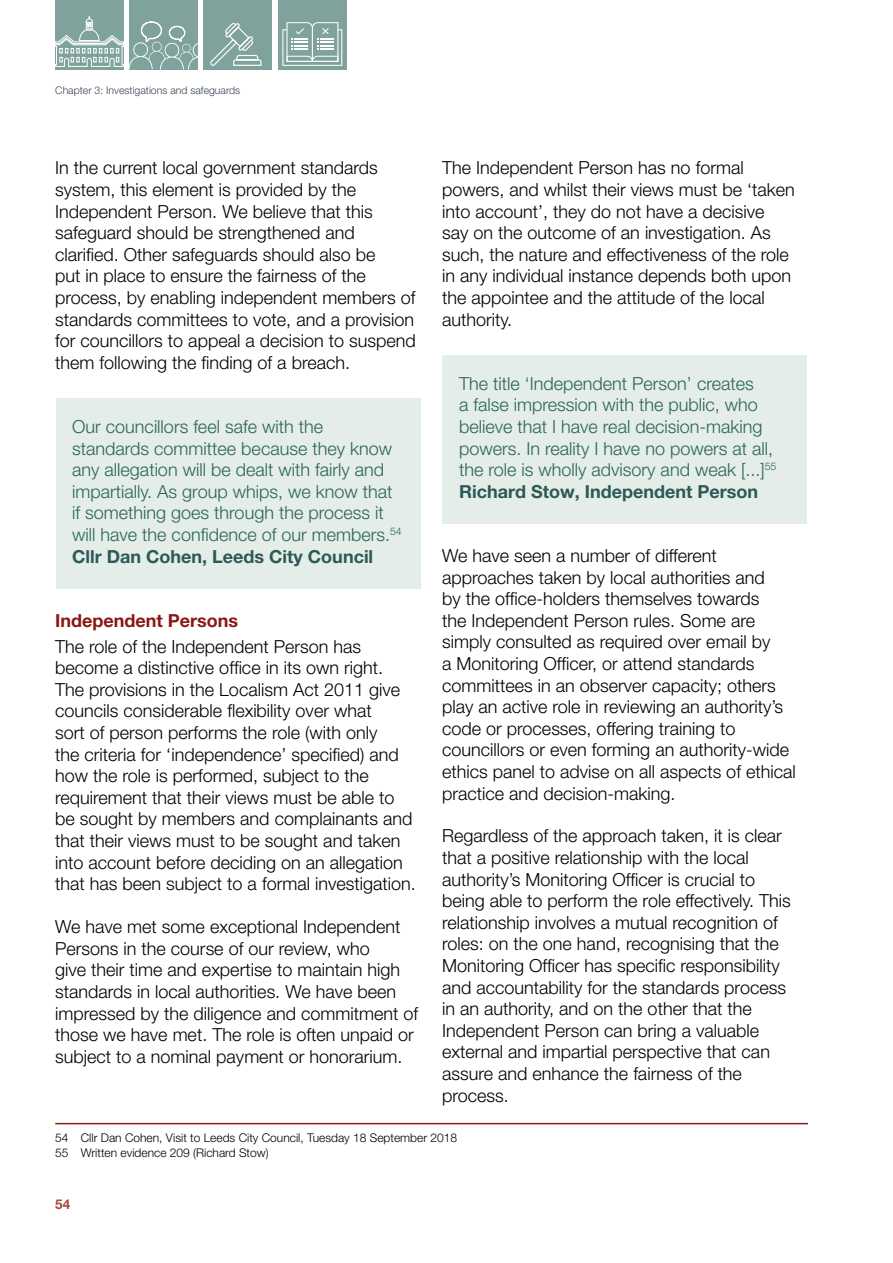
<style>
.page{position:relative;width:893px;height:1263px;background:#fff}
.page>*{position:absolute;margin:0;border:0;box-sizing:border-box;transform-origin:0 0}
.BODY_BLACK{font:300 18px/21.6px "Helvetica Neue LT Pro";color:#000}
.Shaded_Para_15__Gree{font:300 18px/21.6px "Helvetica Neue LT Pro";color:#2a645d}
.Shaded_Para_15__Gree-2{font:700 18px "Helvetica Neue LT Pro";color:#2c5957}
.Sub_Heading_Red{font:700 18px "Helvetica Neue LT Pro";color:#8a1812}
.t1{font:700 13.5px "Helvetica Neue LT Pro";color:#a44a36}
.Footnote_Text{font:300 12px "Helvetica Neue LT Pro";color:#000}
.t2{font:300 10.5px "Helvetica Neue LT Pro";color:#394556}
.s1{font-weight:700;color:#2c5957}
</style>
<div class="page">
<div style="left:55px;top:0;width:69px;height:69px;background:#7fa29d"></div>
<div style="left:129px;top:0;width:69px;height:70px;background:#7fa29d"></div>
<div style="left:278px;top:0;width:69px;height:69px;background:#7fa29d"></div>
<div style="left:203px;top:0;width:69px;height:69px;background:#7fa29d"></div>
<svg style="left:55px;top:16px;width:143px;height:53px"></svg>
<svg style="left:210px;top:23px;width:52px;height:43px"></svg>
<svg style="left:282px;top:22px;width:60px;height:44px"></svg>
<div style="left:56px;top:399px;width:365px;height:190px;background:#e4ede7"></div>
<hr style="left:55px;top:1123px;width:753px;height:1px;background:#8a1812">
<div style="left:442px;top:356px;width:365px;height:168px;background:#e4ede7"></div>
<p class="t2" style="left:55px;top:83px;width:186px">Chapter 3: Investigations and safeguards</p>
<p class="BODY_BLACK" style="left:55px;top:157px;width:362px">In the current local government standards system, this element is provided by the Independent Person. We believe that this safeguard should be strengthened and clarified. Other safeguards should also be<br>put in place to ensure the fairness of the process, by enabling independent members of standards committees to vote, and a provision for councillors to appeal a decision to suspend them following the finding of a breach.</p>
<p class="BODY_BLACK" style="left:442px;top:157px;width:354px">The Independent Person has no formal powers, and whilst their views must be ‘taken into account’, they do not have a decisive say on the outcome of an investigation. As such, the nature and effectiveness of the role in any individual instance depends both upon the appointee and the attitude of the local authority.</p>
<p class="Shaded_Para_15__Gree" style="left:459px;top:372px;width:319px">The title ‘Independent Person’ creates<br>a false impression with the public, who believe that I have real decision-making powers. In reality I have no powers at all, the role is wholly advisory and weak [...]<sup>55<br></sup><span class="s1">Richard Stow, Independent Person</span></p>
<p class="Shaded_Para_15__Gree" style="left:72px;top:415px;width:331px">Our councillors feel safe with the standards committee because they know any allegation will be dealt with fairly and impartially. As group whips, we know that if something goes through the process it will have the confidence of our members.<sup>54</sup></p>
<p class="Shaded_Para_15__Gree-2" style="left:72px;top:545px;width:302px">Cllr Dan Cohen, Leeds City Council</p>
<p class="BODY_BLACK" style="left:442px;top:544px;width:355px">We have seen a number of different approaches taken by local authorities and<br>by the office-holders themselves towards<br>the Independent Person rules. Some are simply consulted as required over email by<br>a Monitoring Officer, or attend standards committees in an observer capacity; others play an active role in reviewing an authority’s code or processes, offering training to councillors or even forming an authority-wide ethics panel to advise on all aspects of ethical practice and decision-making.</p>
<p class="BODY_BLACK" style="left:442px;top:825px;width:350px">Regardless of the approach taken, it is clear that a positive relationship with the local authority’s Monitoring Officer is crucial to being able to perform the role effectively. This relationship involves a mutual recognition of roles: on the one hand, recognising that the Monitoring Officer has specific responsibility and accountability for the standards process in an authority, and on the other that the Independent Person can bring a valuable external and impartial perspective that can assure and enhance the fairness of the process.</p>
<p class="Footnote_Text" style="left:55px;top:1131px;width:403px">54 Cllr Dan Cohen, Visit to Leeds City Council, Tuesday 18 September 2018</p>
<p class="Footnote_Text" style="left:55px;top:1145px;width:215px">55 Written evidence 209 (Richard Stow)</p>
<p class="Sub_Heading_Red" style="left:55px;top:609px;width:185px">Independent Persons</p>
<p class="BODY_BLACK" style="left:55px;top:635px;width:362px">The role of the Independent Person has become a distinctive office in its own right.<br>The provisions in the Localism Act 2011 give councils considerable flexibility over what<br>sort of person performs the role (with only<br>the criteria for ‘independence’ specified) and how the role is performed, subject to the requirement that their views must be able to be sought by members and complainants and that their views must to be sought and taken into account before deciding on an allegation that has been subject to a formal investigation.</p>
<p class="BODY_BLACK" style="left:55px;top:915px;width:364px">We have met some exceptional Independent Persons in the course of our review, who<br>give their time and expertise to maintain high standards in local authorities. We have been impressed by the diligence and commitment of those we have met. The role is often unpaid or subject to a nominal payment or honorarium.</p>
<p class="t1" style="left:55px;top:1196px;width:17px">54</p>
</div>
